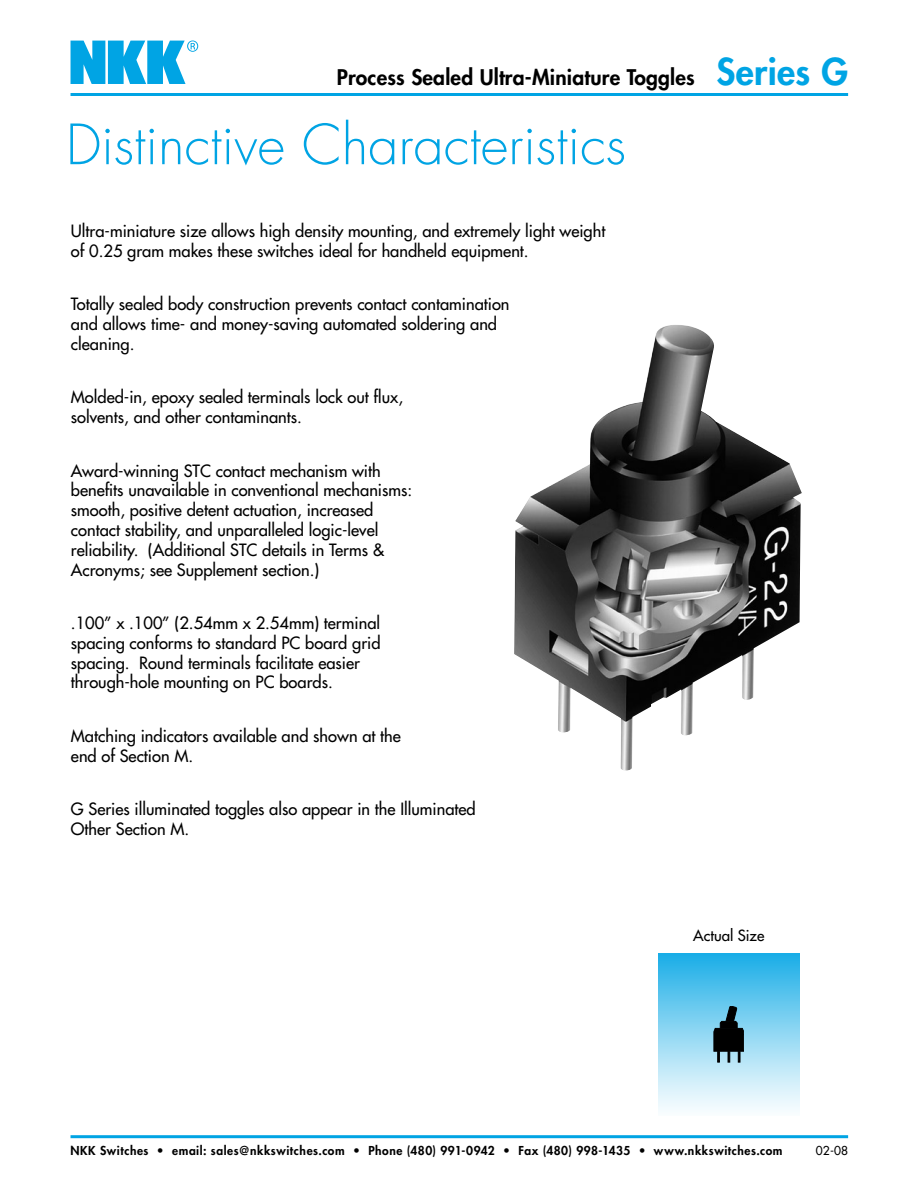
<style>
.page{position:relative;width:918px;height:1188px;background:#fff}
.page>*{position:absolute;margin:0;border:0;box-sizing:border-box;transform-origin:0 0}
.t1{font:300 54px "Futura Std";color:#00a4e4}
.t2{font:800 21px "Futura Std";letter-spacing:.01em;color:#000}
.t3{font:500 16.5px/19.8px "Futura Std";color:#000}
.t4{font:500 15px "Futura Std";color:#000}
.t5{font:800 12px "Futura Std";letter-spacing:.045em;color:#000}
.t6{font:12px "Futura";color:#000}
.s1{font-size:36px;color:#00a4e4}
</style>
<div class="page">
<hr style="left:71px;top:93px;width:777px;height:3px;background:#00a4e4">
<hr style="left:71px;top:1135px;width:777px;height:3px;background:#00a4e4">
<svg style="left:71px;top:40px;width:127px;height:44px"></svg>
<div style="left:659px;top:953px;width:140px;height:162px;background:linear-gradient(to bottom,#1daee7,#fff)"></div>
<img style="left:514px;top:325px;width:288px;height:446px">
<svg style="left:714px;top:1006px;width:30px;height:56px;background:#35515c"></svg>
<p class="t2" style="left:337px;top:64px;width:513px">Process Sealed Ultra-Miniature Toggles <span class="s1">Series G</span></p>
<h1 class="t1" style="left:66px;top:112px;width:562px">Distinctive Characteristics</h1>
<p class="t3" style="left:71px;top:221px;width:536px">Ultra-miniature size allows high density mounting, and extremely light weight of 0.25 gram makes these switches ideal for handheld equipment.</p>
<p class="t3" style="left:71px;top:294px;width:440px">Totally sealed body construction prevents contact contamination and allows time- and money-saving automated soldering and cleaning.</p>
<p class="t3" style="left:71px;top:387px;width:334px">Molded-in, epoxy sealed terminals lock out flux, solvents, and other contaminants.</p>
<p class="t3" style="left:71px;top:461px;width:343px">Award-winning STC contact mechanism with benefits unavailable in conventional mechanisms: smooth, positive detent actuation, increased contact stability, and unparalleled logic-level reliability. (Additional STC details in Terms &amp; Acronyms; see Supplement section.)</p>
<p class="t3" style="left:71px;top:613px;width:311px">.100” x .100” (2.54mm x 2.54mm) terminal spacing conforms to standard PC board grid spacing. Round terminals facilitate easier through-hole mounting on PC boards.</p>
<p class="t3" style="left:71px;top:726px;width:332px">Matching indicators available and shown at the end of Section M.</p>
<p class="t3" style="left:71px;top:799px;width:406px">G Series illuminated toggles also appear in the Illuminated<br>Other Section M.</p>
<p class="t4" style="left:693px;top:926px;width:73px">Actual Size</p>
<p class="t5" style="left:71px;top:1143px;width:714px">NKK Switches • email: sales@nkkswitches.com • Phone (480) 991-0942 • Fax (480) 998-1435 • www.nkkswitches.com</p>
<p class="t6" style="left:816px;top:1142px;width:34px">02-08</p>
</div>
